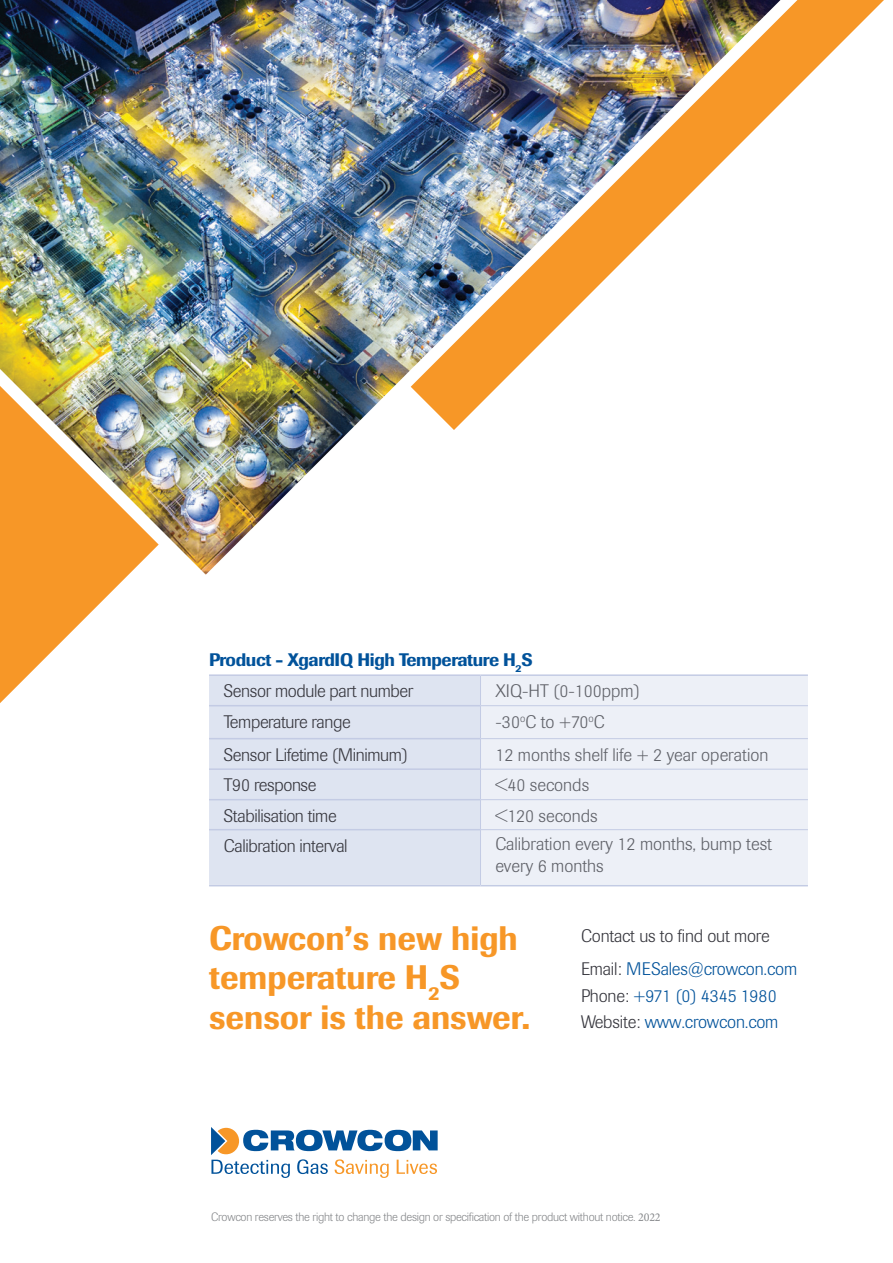
<style>
.page{position:relative;width:893px;height:1263px;background:#fff}
.page>*{position:absolute;margin:0;border:0;box-sizing:border-box;transform-origin:0 0}
.Main_heading{font:500 33.6px/39.6px "Imago";color:#f79727}
.Table_Text_-_Dark{font:300 18px/21.6px "Imago";color:#5f6168}
.Body_Text_-_White{font:300 18px "Imago";letter-spacing:-.02em;color:#36363d}
.Header-_Blue{font:300 18px "Imago";letter-spacing:-.01em;color:#01529a}
.Header-_Blue-2{font:500 18px "Imago";letter-spacing:-.02em;color:#01529a}
.Header-_Blue-3{font:300 18px "Imago";letter-spacing:-.01em;color:#36363d}
.Small_Text{font:300 12px "Imago";letter-spacing:-.02em;color:#86888b}
.s1{color:#36363d}
.s2{font-family:"Minion Pro";font-weight:400}
</style>
<div class="page">
<svg style="left:211px;top:1127px;width:227px;height:51px"></svg>
<svg style="left:0;top:600px;width:103px;height:103px"></svg>
<img style="left:0;top:0;width:884px;height:600px">
<div style="left:209px;top:676px;width:271px;height:209px;background:#dee4f1"></div>
<div style="left:481px;top:676px;width:327px;height:209px;background:#edf0f7"></div>
<hr style="left:209px;top:705px;width:271px;height:1px;background:#c3cbe4">
<hr style="left:209px;top:738px;width:271px;height:1px;background:#c3cbe4">
<hr style="left:209px;top:768px;width:271px;height:2px;background:#c3cbe4">
<hr style="left:209px;top:799px;width:271px;height:1px;background:#c3cbe4">
<hr style="left:209px;top:885px;width:271px;height:1px;background:#c3cbe4">
<hr style="left:209px;top:674px;width:271px;height:2px;background:#c3cbe4">
<svg style="left:480px;top:676px;width:1px;height:29px"></svg>
<hr style="left:480px;top:706px;width:1px;height:32px;background:#c3cbe4">
<hr style="left:480px;top:739px;width:1px;height:30px;background:#c3cbe4">
<hr style="left:480px;top:769px;width:1px;height:30px;background:#c3cbe4">
<hr style="left:480px;top:674px;width:328px;height:2px;background:#c3cbe4">
<hr style="left:480px;top:885px;width:328px;height:1px;background:#c3cbe4">
<hr style="left:480px;top:738px;width:328px;height:1px;background:#c3cbe4">
<hr style="left:480px;top:799px;width:328px;height:1px;background:#c3cbe4">
<hr style="left:480px;top:705px;width:328px;height:1px;background:#c3cbe4">
<hr style="left:480px;top:769px;width:328px;height:1px;background:#c3cbe4">
<hr style="left:209px;top:829px;width:271px;height:1px;background:#c3cbe4">
<hr style="left:480px;top:829px;width:328px;height:1px;background:#c3cbe4">
<svg style="left:480px;top:800px;width:1px;height:55px"></svg>
<hr style="left:480px;top:855px;width:1px;height:30px;background:#c3cbe4">
<p class="Header-_Blue-2" style="left:209px;top:649px;width:325px">Product - XgardIQ High Temperature H<sub>2</sub>S</p>
<p class="Body_Text_-_White" style="left:224px;top:681px;width:191px">Sensor module part number</p>
<p class="Table_Text_-_Dark" style="left:495px;top:680px;width:146px">XIQ-HT (0-100ppm)</p>
<p class="Body_Text_-_White" style="left:224px;top:711px;width:128px">Temperature range</p>
<p class="Table_Text_-_Dark" style="left:495px;top:711px;width:111px">-30<sup>o</sup>C to +70<sup>o</sup>C</p>
<p class="Body_Text_-_White" style="left:224px;top:744px;width:186px">Sensor Lifetime (Minimum)</p>
<p class="Table_Text_-_Dark" style="left:495px;top:744px;width:274px">12 months shelf life + 2 year operation</p>
<p class="Body_Text_-_White" style="left:224px;top:775px;width:94px">T90 response</p>
<p class="Table_Text_-_Dark" style="left:495px;top:774px;width:95px">&lt;40 seconds</p>
<p class="Body_Text_-_White" style="left:224px;top:805px;width:114px">Stabilisation time</p>
<p class="Table_Text_-_Dark" style="left:495px;top:805px;width:104px">&lt;120 seconds</p>
<p class="Body_Text_-_White" style="left:224px;top:835px;width:125px">Calibration interval</p>
<p class="Table_Text_-_Dark" style="left:495px;top:834px;width:278px">Calibration every 12 months, bump test every 6 months</p>
<p class="Main_heading" style="left:209px;top:918px;width:323px">Crowcon’s new high temperature H<sub>2</sub>S sensor is the answer.</p>
<p class="Header-_Blue-3" style="left:581px;top:926px;width:190px">Contact us to find out more</p>
<p class="Header-_Blue" style="left:581px;top:959px;width:217px"><span class="s1">Email:</span> MESales@crowcon.com</p>
<p class="Header-_Blue" style="left:581px;top:985px;width:197px"><span class="s1">Phone:</span> +971 (0) 4345 1980</p>
<p class="Header-_Blue" style="left:581px;top:1012px;width:199px"><span class="s1">Website:</span> www.crowcon.com</p>
<p class="Small_Text" style="left:211px;top:1210px;width:451px">Crowcon reserves the right to change the design or specification of the product without notice. <span class="s2">2022</span></p>
</div>
